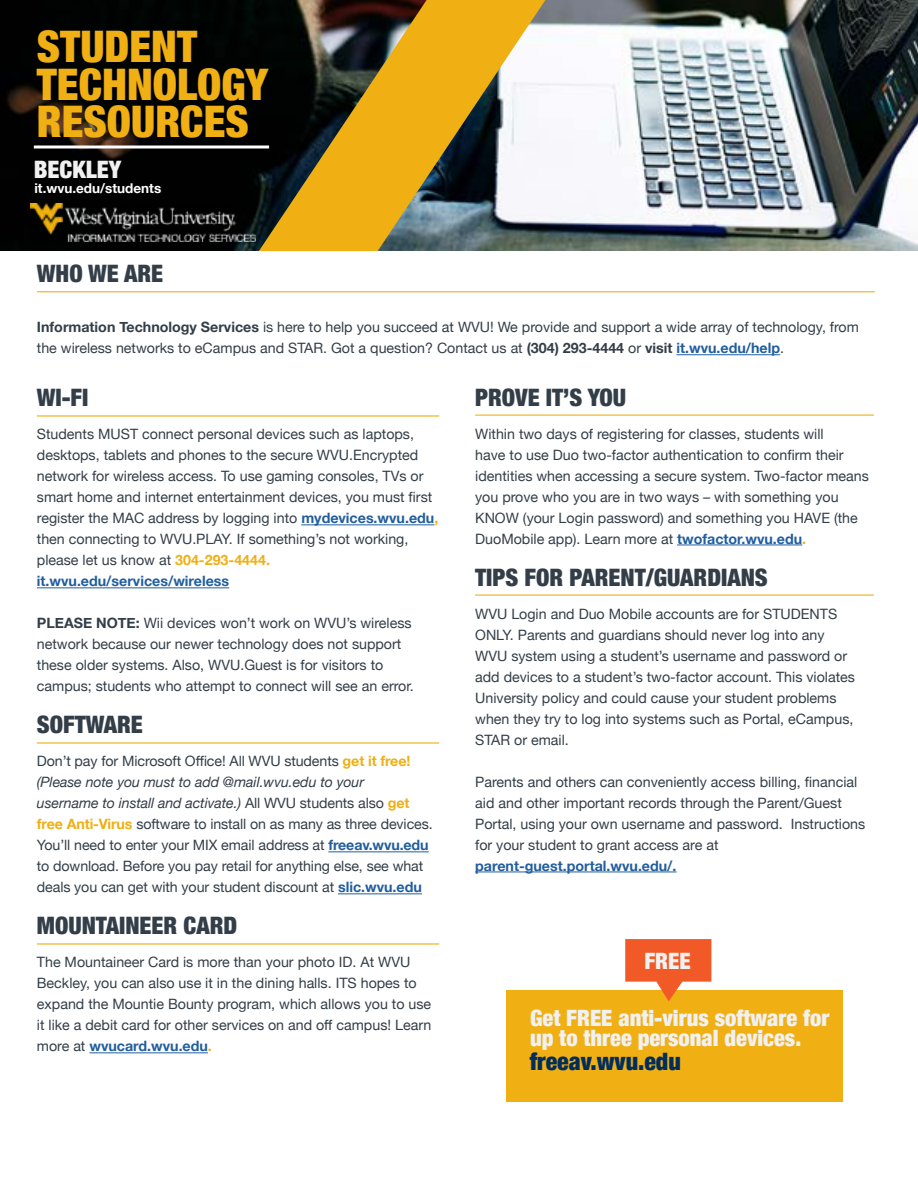
<style>
.page{position:relative;width:918px;height:1188px;background:#fff}
.page>*{position:absolute;margin:0;border:0;box-sizing:border-box;transform-origin:0 0}
.t1{font:900 condensed 43.5px/37.5px "Helvetica Neue";color:#f0af13}
.t2{font:900 condensed 24px "Helvetica Neue";color:#333e48}
.t3{font:900 condensed 24px "Helvetica Neue";color:#002d5b}
.t4{font:900 condensed 24px "Helvetica Neue";color:#f1f1f2}
.t5{font:900 condensed 22.5px/19.6px "Helvetica Neue";color:#f1f1f2}
.t6{font:14.25px/21px "Helvetica Neue";color:#333e48}
.t7{font:700 14.25px "Helvetica Neue";color:#215e9e}
.t8{font:700 13.5px "Helvetica Neue";color:#fff}
.s1{font-weight:700}
.s2{font-weight:700;color:#215e9e}
.s3{font-weight:700;color:#f0af13}
.s4{color:#fff}
.s5{font-style:italic}
</style>
<div class="page">
<img style="left:0;top:0;width:918px;height:251px">
<div style="left:506px;top:990px;width:337px;height:111px;background:#f0af13"></div>
<svg style="left:625px;top:939px;width:86px;height:62px"></svg>
<hr style="left:37px;top:291px;width:838px;height:1px;background:#f0af13">
<hr style="left:676px;top:354px;width:104px;height:1px;background:#215e9e">
<hr style="left:37px;top:415px;width:402px;height:2px;background:#f0af13">
<hr style="left:301px;top:524px;width:133px;height:1px;background:#215e9e">
<hr style="left:37px;top:587px;width:192px;height:1px;background:#215e9e">
<hr style="left:37px;top:742px;width:402px;height:2px;background:#f0af13">
<hr style="left:328px;top:851px;width:101px;height:1px;background:#215e9e">
<hr style="left:338px;top:893px;width:84px;height:1px;background:#215e9e">
<hr style="left:37px;top:943px;width:402px;height:2px;background:#f0af13">
<hr style="left:89px;top:1052px;width:119px;height:1px;background:#215e9e">
<hr style="left:475px;top:415px;width:399px;height:1px;background:#f0af13">
<hr style="left:677px;top:545px;width:125px;height:1px;background:#215e9e">
<hr style="left:475px;top:595px;width:399px;height:1px;background:#f0af13">
<hr style="left:475px;top:872px;width:202px;height:1px;background:#215e9e">
<hr style="left:34px;top:146px;width:235px;height:2px;background:#fff">
<img style="left:30px;top:203px;width:225px;height:38px">
<svg style="left:259px;top:0;width:288px;height:251px;background:#897235"></svg>
<h1 class="t1" style="left:37px;top:26px;width:233px">STUDENT<br>TECHNOLOGY<br>RESOURCES</h1>
<h2 class="t4" style="left:34px;top:150px;width:89px">BECKLEY</h2>
<p class="t8" style="left:34px;top:177px;width:128px">it.wvu.edu/students</p>
<h2 class="t2" style="left:37px;top:254px;width:128px">WHO WE ARE</h2>
<p class="t6" style="left:37px;top:318px;width:824px"><span class="s1">Information Technology Services</span> is here to help you succeed at WVU! We provide and support a wide array of technology, from the wireless networks to eCampus and STAR. Got a question? Contact us at <span class="s1">(304) 293-4444</span> or <span class="s1">visit</span> <span class="s2">it.wvu.edu/help</span>.</p>
<h2 class="t2" style="left:37px;top:378px;width:53px">WI-FI</h2>
<p class="t6" style="left:37px;top:425px;width:403px">Students MUST connect personal devices such as laptops, desktops, tablets and phones to the secure WVU.Encrypted network for wireless access. To use gaming consoles, TVs or smart home and internet entertainment devices, you must first register the MAC address by logging into <span class="s2">mydevices.wvu.edu</span><span class="s3">, </span>then connecting to WVU.PLAY. If something’s not working, please let us know at <span class="s3">304-293-4444.</span><span class="s4">. </span><span class="s2">it.wvu.edu/services/wireless</span></p>
<p class="t6" style="left:37px;top:614px;width:378px"><span class="s1">PLEASE NOTE:</span> Wii devices won’t work on WVU’s wireless network because our newer technology does not support these older systems. Also, WVU.Guest is for visitors to campus; students who attempt to connect will see an error.</p>
<h2 class="t2" style="left:37px;top:705px;width:108px">SOFTWARE</h2>
<p class="t6" style="left:37px;top:752px;width:397px">Don’t pay for Microsoft Office! All WVU students <span class="s3">get it free! </span><span class="s5">(Please note you must to add @mail.wvu.edu to your<br>username to install and activate.)</span> All WVU students also <span class="s3">get free Anti-Virus</span> software to install on as many as three devices.<br>You’ll need to enter your MIX email address at <span class="s2">freeav.wvu.edu </span>to download. Before you pay retail for anything else, see what deals you can get with your student discount at <span class="s2">slic.wvu.edu</span></p>
<h2 class="t2" style="left:37px;top:906px;width:202px">MOUNTAINEER CARD</h2>
<p class="t6" style="left:37px;top:953px;width:396px">The Mountaineer Card is more than your photo ID. At WVU Beckley, you can also use it in the dining halls. ITS hopes to expand the Mountie Bounty program, which allows you to use it like a debit card for other services on and off campus! Learn more at <span class="s2">wvucard.wvu.edu</span><span class="s3">.</span></p>
<h2 class="t2" style="left:475px;top:377px;width:153px">PROVE IT’S YOU</h2>
<p class="t6" style="left:475px;top:424px;width:395px">Within two days of registering for classes, students will<br>have to use Duo two-factor authentication to confirm their identities when accessing a secure system. Two-factor means you prove who you are in two ways – with something you KNOW (your Login password) and something you HAVE (the DuoMobile app). Learn more at <span class="s2">twofactor.wvu.edu</span><span class="s3">.</span></p>
<h2 class="t2" style="left:475px;top:557px;width:294px">TIPS FOR PARENT/GUARDIANS</h2>
<p class="t6" style="left:475px;top:604px;width:381px">WVU Login and Duo Mobile accounts are for STUDENTS ONLY. Parents and guardians should never log into any WVU system using a student’s username and password or add devices to a student’s two-factor account. This violates University policy and could cause your student problems when they try to log into systems such as Portal, eCampus, STAR or email.</p>
<p class="t6" style="left:475px;top:772px;width:392px">Parents and others can conveniently access billing, financial aid and other important records through the Parent/Guest Portal, using your own username and password. Instructions for your student to grant access are at</p>
<p class="t7" style="left:475px;top:854px;width:203px">parent-guest.portal.wvu.edu/.</p>
<h3 class="t5" style="left:644px;top:950px;width:48px">FREE</h3>
<h3 class="t5" style="left:530px;top:1007px;width:301px">Get FREE anti-virus software for up to three personal devices.</h3>
<h2 class="t3" style="left:530px;top:1042px;width:153px">freeav.wvu.edu</h2>
</div>
